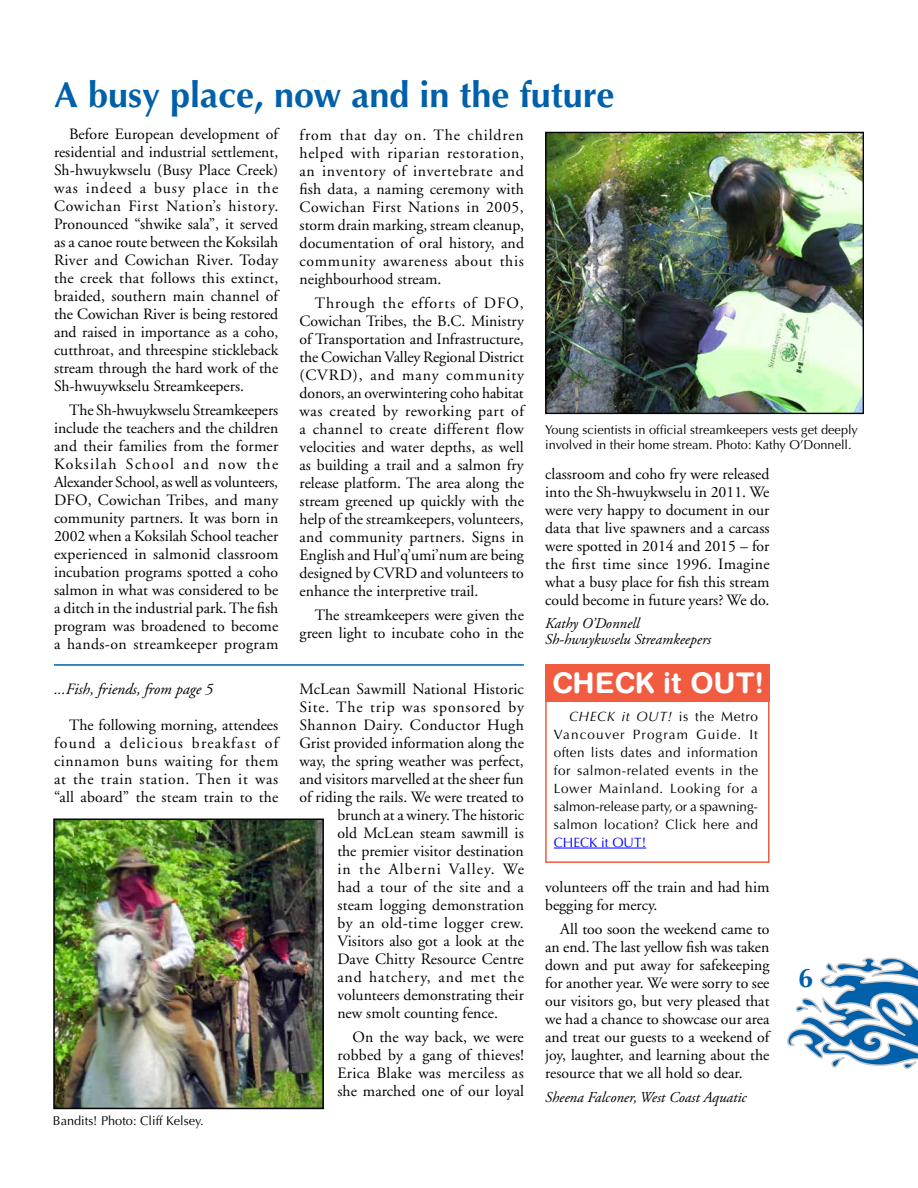
<style>
.page{position:relative;width:918px;height:1188px;background:#fff}
.page>*{position:absolute;margin:0;border:0;box-sizing:border-box;transform-origin:0 0}
.t1{font:700 36px "Optima";color:#0060a9}
.t2{font:700 28.5px "Helvetica Rounded";color:#fff}
.t3{font:700 27px "Optima";color:#0060a9}
.t4{font:15.75px/18px "Adobe Garamond";color:#000;text-align:justify}
.t5{font:15.75px "Adobe Garamond";letter-spacing:.025em;color:#000}
.t6{font:15.75px "Adobe Garamond";letter-spacing:.05em;color:#000}
.t7{font:italic 15.75px "Adobe Garamond";color:#000}
.t8{font:15.75px "Adobe Garamond";letter-spacing:.035em;color:#000}
.t9{font:15.75px "Adobe Garamond";letter-spacing:.07em;color:#000}
.t10{font:15.75px "Adobe Garamond";letter-spacing:.055em;color:#000}
.t11{font:italic 15px/16.5px "Adobe Garamond Pro";color:#000}
.t12{font:13.5px/18px "Optima";letter-spacing:.015em;color:#000;text-align:justify}
.t13{font:13.5px "Optima";color:#00f}
.t14{font:12.75px/15px "Optima";color:#000}
.s1{font-style:italic}
</style>
<div class="page">
<svg style="left:787px;top:957px;width:131px;height:112px"></svg>
<div style="left:545px;top:664px;width:225px;height:38px;background:#f15b40"></div>
<hr style="left:554px;top:848px;width:92px;height:1px;background:#00f">
<div style="left:545px;top:664px;width:225px;height:199px;border:2px solid #f15b40"></div>
<img style="left:547px;top:134px;width:315px;height:278px">
<div style="left:545px;top:132px;width:319px;height:282px;border:1px solid #000"></div>
<hr style="left:54px;top:664px;width:470px;height:2px;background:#0060a9">
<img style="left:56px;top:822px;width:265px;height:284px">
<div style="left:53px;top:819px;width:271px;height:290px;border:2px solid #000"></div>
<h1 class="t1" style="left:54px;top:74px;width:562px">A busy place, now and in the future</h1>
<p class="t4" style="left:54px;top:125px;width:226px;text-indent:15px">Before European development of residential and industrial settlement, Sh-hwuykwselu (Busy Place Creek) was indeed a busy place in the Cowichan First Nation’s history.<br>Pronounced “shwike sala”, it served as a canoe route between the Koksilah River and Cowichan River. Today the creek that follows this extinct, braided, southern main channel of the Cowichan River is being restored and raised in importance as a coho, cutthroat, and threespine stickleback stream through the hard work of the Sh-hwuywkselu Streamkeepers.</p>
<p class="t4" style="left:54px;top:401px;width:226px;text-indent:15px">The Sh-hwuykwselu Streamkeepers include the teachers and the children and their families from the former Koksilah School and now the Alexander School, as well as volunteers, DFO, Cowichan Tribes, and many community partners. It was born in 2002 when a Koksilah School teacher experienced in salmonid classroom incubation programs spotted a coho salmon in what was considered to be a ditch in the industrial park. The fish program was broadened to become a hands-on streamkeeper program</p>
<p class="t7" style="left:54px;top:680px;width:161px">...Fish, friends, from page 5</p>
<p class="t4" style="left:54px;top:716px;width:226px;text-indent:15px">The following morning, attendees found a delicious breakfast of cinnamon buns waiting for them at the train station. Then it was “all aboard” the steam train to the</p>
<p class="t14" style="left:53px;top:1113px;width:152px">Bandits! Photo: Cliff Kelsey.</p>
<p class="t4" style="left:300px;top:127px;width:226px">from that day on. The children helped with riparian restoration, an inventory of invertebrate and fish data, a naming ceremony with Cowichan First Nations in 2005, storm drain marking, stream cleanup, documentation of oral history, and community awareness about this neighbourhood stream.     </p>
<p class="t4" style="left:300px;top:295px;width:226px;text-indent:15px">Through the efforts of DFO, Cowichan Tribes, the B.C. Ministry of Transportation and Infrastructure, the Cowichan Valley Regional District (CVRD), and many community donors, an overwintering coho habitat was created by reworking part of a channel to create different flow velocities and water depths, as well as building a trail and a salmon fry release platform. The area along the stream greened up quickly with the help of the streamkeepers, volunteers, and community partners. Signs in English and Hul’q’umi’num are being designed by CVRD and volunteers to enhance the interpretive trail.    </p>
<p class="t4" style="left:300px;top:607px;width:226px;text-align:right">The streamkeepers were given the green light to incubate coho in the</p>
<p class="t4" style="left:300px;top:680px;width:226px">McLean Sawmill National Historic</p>
<p class="t6" style="left:300px;top:699px;width:226px">Site. The trip was sponsored by</p>
<p class="t5" style="left:300px;top:717px;width:226px">Shannon Dairy. Conductor Hugh</p>
<p class="t4" style="left:300px;top:734px;width:226px">Grist provided information along the</p>
<p class="t4" style="left:300px;top:752px;width:226px">way, the spring weather was perfect,</p>
<p class="t4" style="left:300px;top:771px;width:226px">and visitors marvelled at the sheer fun</p>
<p class="t4" style="left:300px;top:789px;width:226px">of riding the rails. We were treated to</p>
<p class="t4" style="left:337px;top:807px;width:188px">brunch at a winery. The historic</p>
<p class="t4" style="left:337px;top:825px;width:188px">old McLean steam sawmill is</p>
<p class="t4" style="left:337px;top:843px;width:188px">the premier visitor destination</p>
<p class="t9" style="left:337px;top:861px;width:188px">in the Alberni Valley. We</p>
<p class="t5" style="left:337px;top:879px;width:188px">had a tour of the site and a</p>
<p class="t4" style="left:337px;top:897px;width:188px">steam logging demonstration</p>
<p class="t8" style="left:337px;top:915px;width:188px">by an old-time logger crew.</p>
<p class="t4" style="left:337px;top:933px;width:188px">Visitors also got a look at the</p>
<p class="t4" style="left:337px;top:951px;width:188px">Dave Chitty Resource Centre</p>
<p class="t10" style="left:337px;top:969px;width:188px">and hatchery, and met the</p>
<p class="t4" style="left:337px;top:987px;width:188px">volunteers demonstrating their</p>
<p class="t4" style="left:337px;top:1005px;width:162px">new smolt counting fence.</p>
<p class="t4" style="left:337px;top:1029px;width:188px;text-indent:15px">On the way back, we were robbed by a gang of thieves!<br>Erica Blake was merciless as she marched one of our loyal</p>
<p class="t14" style="left:545px;top:422px;width:314px">Young scientists in official streamkeepers vests get deeply involved in their home stream. Photo: Kathy O’Donnell.</p>
<p class="t4" style="left:545px;top:466px;width:226px">classroom and coho fry were released into the Sh-hwuykwselu in 2011. We were very happy to document in our data that live spawners and a carcass were spotted in 2014 and 2015 – for the first time since 1996. Imagine what a busy place for fish this stream could become in future years? We do.</p>
<p class="t11" style="left:545px;top:615px;width:174px">Kathy O’Donnell<br>Sh-hwuykwselu Streamkeepers         </p>
<h2 class="t2" style="left:552px;top:666px;width:213px">CHECK it OUT!</h2>
<p class="t12" style="left:554px;top:707px;width:206px;text-indent:15px"><span class="s1">CHECK it OUT!</span> is the Metro Vancouver Program Guide. It often lists dates and information for salmon-related events in the Lower Mainland. Looking for a salmon-release party, or a spawning&shy;salmon location? Click here and</p>
<p class="t13" style="left:554px;top:834px;width:94px">CHECK it OUT!</p>
<p class="t4" style="left:545px;top:878px;width:226px">volunteers off the train and had him begging for mercy.</p>
<p class="t4" style="left:545px;top:920px;width:226px;text-indent:15px">All too soon the weekend came to an end. The last yellow fish was taken down and put away for safekeeping for another year. We were sorry to see our visitors go, but very pleased that we had a chance to showcase our area and treat our guests to a weekend of joy, laughter, and learning about the resource that we all hold so dear.</p>
<p class="t11" style="left:545px;top:1089px;width:203px">Sheena Falconer, West Coast Aquatic</p>
<h3 class="t3" style="left:798px;top:962px;width:17px">6</h3>
</div>
